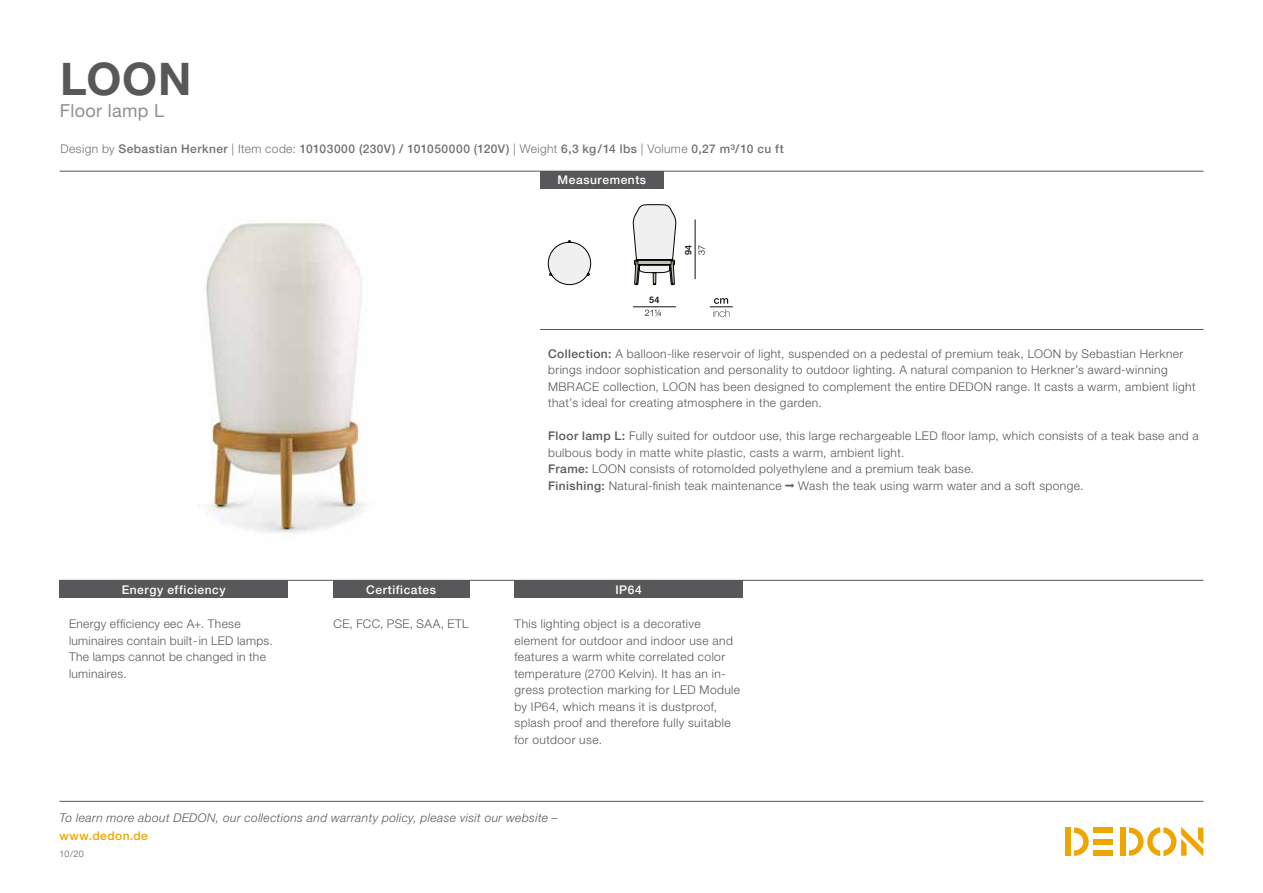
<style>
.page{position:relative;width:1263px;height:893px;background:#fff}
.page>*{position:absolute;margin:0;border:0;box-sizing:border-box;transform-origin:0 0}
.t1{font:700 45px "Helvetica Neue LT";color:#58585a}
.t2{font:18px "Helvetica Neue LT";letter-spacing:.015em;color:#928f8f}
.t3{font:300 12px/16.5px "Helvetica Neue LT";letter-spacing:.035em;color:#58585a}
.t4{font:500 12px "Helvetica Neue LT";letter-spacing:.035em;color:#727171}
.t5{font:italic 300 12px "Helvetica Neue LT";letter-spacing:.035em;color:#58585a}
.t6{font:500 12px "Helvetica Neue LT";letter-spacing:.045em;color:#fff}
.t7{font:500 12px "Helvetica Neue LT";letter-spacing:.035em;color:#eea500}
.t8{font:300 9px "Helvetica Neue LT";color:#58585a}
.t9{font:300 9px "Helvetica Neue LT";color:#000}
.t10{font:500 9px "Helvetica Neue LT";color:#000}
.s1{font-weight:300}
.s2{font-weight:500}
</style>
<div class="page">
<div style="left:1120px;top:827px;width:5px;height:29px;background:#eea500"></div>
<div style="left:1094px;top:827px;width:19px;height:6px;background:#eea500"></div>
<div style="left:1094px;top:850px;width:19px;height:6px;background:#eea500"></div>
<div style="left:1094px;top:839px;width:19px;height:5px;background:#eea500"></div>
<svg style="left:1074px;top:827px;width:15px;height:29px"></svg>
<div style="left:1065px;top:827px;width:6px;height:29px;background:#eea500"></div>
<svg style="left:1129px;top:827px;width:74px;height:29px"></svg>
<hr style="left:60px;top:801px;width:1143px;height:1px;background:#565757">
<img style="left:205px;top:222px;width:161px;height:316px">
<hr style="left:60px;top:580px;width:1143px;height:1px;background:#565757">
<hr style="left:60px;top:171px;width:1143px;height:1px;background:#565757">
<hr style="left:540px;top:329px;width:663px;height:1px;background:#565757">
<div style="left:540px;top:171px;width:124px;height:17px;background:#58585a"></div>
<div style="left:60px;top:580px;width:228px;height:17px;background:#58585a"></div>
<div style="left:514px;top:580px;width:229px;height:17px;background:#58585a"></div>
<div style="left:333px;top:580px;width:136px;height:18px;background:#58585a"></div>
<svg style="left:633px;top:204px;width:43px;height:82px"></svg>
<svg style="left:548px;top:240px;width:43px;height:45px"></svg>
<svg style="left:710px;top:298px;width:23px;height:19px"></svg>
<hr style="left:633px;top:307px;width:43px;height:1px;background:#121212">
<hr style="left:695px;top:219px;width:1px;height:60px;background:#121212">
<h1 class="t1" style="left:60px;top:51px;width:133px">LOON</h1>
<h2 class="t2" style="left:60px;top:100px;width:106px">Floor lamp L</h2>
<p class="t4" style="left:60px;top:142px;width:725px"><span class="s1">Design by</span> Sebastian Herkner <span class="s1">| Item code:</span> 10103000 (230V) / 101050000 (120V) <span class="s1">| Weight</span> 6,3 kg/14 lbs <span class="s1">| Volume</span> 0,27 m³/10 cu ft</p>
<p class="t6" style="left:558px;top:173px;width:90px">Measurements</p>
<p class="t10" style="left:649px;top:294px;width:12px">54</p>
<p class="t9" style="left:645px;top:307px;width:19px">21¼</p>
<p class="t10" style="left:683px;top:255px;width:12px;rotate:-90deg">94</p>
<p class="t9" style="left:696px;top:255px;width:12px;rotate:-90deg">37</p>
<p class="t3" style="left:548px;top:345px;width:649px"><span class="s2">Collection:</span> A balloon-like reservoir of light, suspended on a pedestal of premium teak, LOON by Sebastian Herkner brings indoor sophistication and personality to outdoor lighting. A natural companion to Herkner’s award-winning MBRACE collection, LOON has been designed to complement the entire DEDON range. It casts a warm, ambient light that’s ideal for creating atmosphere in the garden.</p>
<p class="t3" style="left:548px;top:427px;width:652px"><span class="s2">Floor lamp L:</span> Fully suited for outdoor use, this large rechargeable LED floor lamp, which consists of a teak base and a bulbous body in matte white plastic, casts a warm, ambient light.<br><span class="s2">Frame:</span> LOON consists of rotomolded polyethylene and a premium teak base.<br><span class="s2">Finishing:</span> Natural-finish teak maintenance</p>
<p class="t3" style="left:798px;top:477px;width:287px">Wash the teak using warm water and a soft sponge.</p>
<p class="t6" style="left:122px;top:582px;width:105px">Energy efficiency</p>
<p class="t6" style="left:366px;top:582px;width:71px">Certificates</p>
<p class="t6" style="left:615px;top:582px;width:28px">IP64</p>
<p class="t3" style="left:69px;top:615px;width:205px">Energy efficiency eec A+. These luminaires contain built-in LED lamps.<br>The lamps cannot be changed in the luminaires.</p>
<p class="t3" style="left:334px;top:615px;width:137px">CE, FCC, PSE, SAA, ETL</p>
<p class="t3" style="left:514px;top:615px;width:227px">This lighting object is a decorative element for outdoor and indoor use and features a warm white correlated color temperature (2700 Kelvin). It has an in&shy;gress protection marking for LED Module by IP64, which means it is dustproof, splash proof and therefore fully suitable for outdoor use.</p>
<p class="t5" style="left:60px;top:811px;width:500px">To learn more about DEDON, our collections and warranty policy, please visit our website –</p>
<p class="t7" style="left:60px;top:829px;width:90px">www.dedon.de</p>
<p class="t8" style="left:60px;top:848px;width:26px">10/20</p>
</div>
